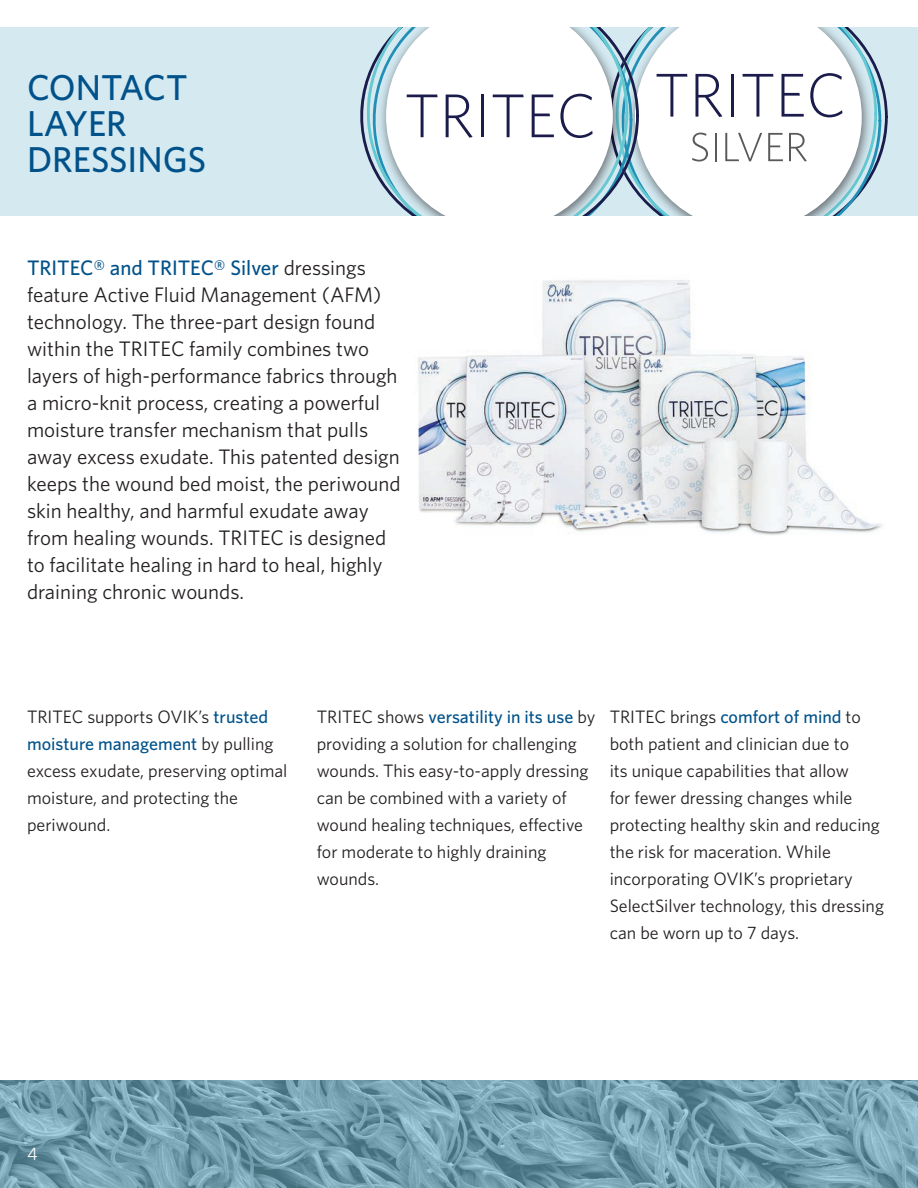
<style>
.page{position:relative;width:918px;height:1188px;background:#fff}
.page>*{position:absolute;margin:0;border:0;box-sizing:border-box;transform-origin:0 0}
.t1{font:500 36px/36px "Whitney";color:#01528a}
.t2{font:21px/27px "Whitney";color:#231f20}
.t3{font:18px/27px "Whitney";color:#231f20}
.t4{font:18px "Whitney";color:#fff}
.s1{font-weight:500;color:#01528a}
</style>
<div class="page">
<svg style="left:0;top:1080px;width:918px;height:108px;background:#739ead"></svg>
<div style="left:0;top:27px;width:918px;height:189px;background:#d4e9f0"></div>
<svg style="left:881px;top:78px;width:7px;height:78px"></svg>
<img style="left:862px;top:42px;width:15px;height:149px">
<svg style="left:360px;top:42px;width:275px;height:149px"></svg>
<svg style="left:365px;top:41px;width:263px;height:150px"></svg>
<svg style="left:635px;top:27px;width:227px;height:189px;background:#e8ecef"></svg>
<svg style="left:386px;top:27px;width:227px;height:189px;background:#ebeff2"></svg>
<img style="left:418px;top:280px;width:464px;height:255px">
<h1 class="t1" style="left:27px;top:69px;width:181px">CONTACT<br>LAYER<br>DRESSINGS</h1>
<p class="t2" style="left:27px;top:254px;width:375px"><span class="s1">TRITEC® and TRITEC® Silver</span> dressings feature Active Fluid Management (AFM) technology. The three-part design found within the TRITEC family combines two layers of high-performance fabrics through a micro-knit process, creating a powerful moisture transfer mechanism that pulls away excess exudate. This patented design keeps the wound bed moist, the periwound skin healthy, and harmful exudate away from healing wounds. TRITEC is designed to facilitate healing in hard to heal, highly draining chronic wounds.</p>
<p class="t3" style="left:27px;top:703px;width:262px">TRITEC supports OVIK’s <span class="s1">trusted moisture management</span> by pulling excess exudate, preserving optimal moisture, and protecting the periwound.</p>
<p class="t3" style="left:610px;top:703px;width:276px">TRITEC brings <span class="s1">comfort of mind</span> to both patient and clinician due to<br>its unique capabilities that allow<br>for fewer dressing changes while protecting healthy skin and reducing the risk for maceration. While incorporating OVIK’s proprietary SelectSilver technology, this dressing can be worn up to 7 days.</p>
<p class="t3" style="left:317px;top:703px;width:280px">TRITEC shows <span class="s1">versatility in its use</span> by providing a solution for challenging wounds. This easy-to-apply dressing can be combined with a variety of wound healing techniques, effective for moderate to highly draining wounds.</p>
<p class="t4" style="left:27px;top:1142px;width:12px">4</p>
</div>
